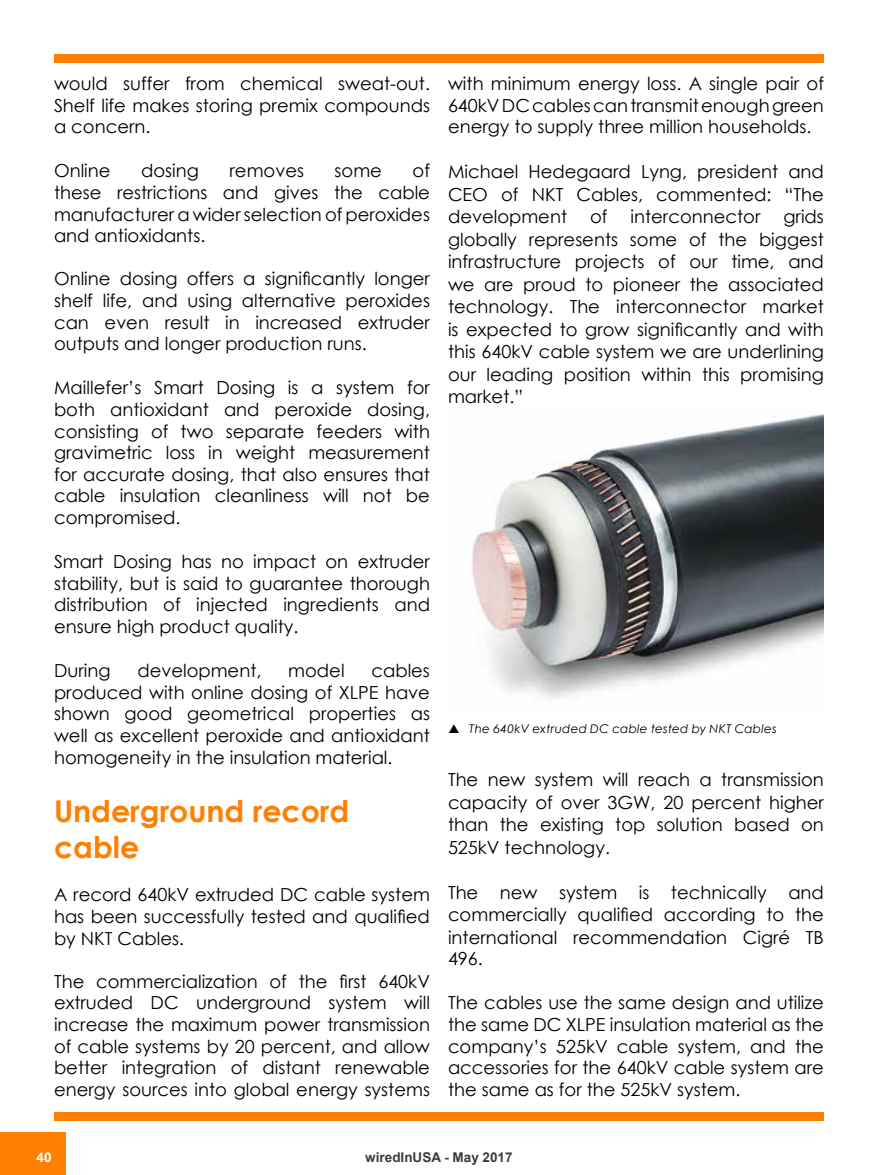
<style>
.page{position:relative;width:878px;height:1175px;background:#fff}
.page>*{position:absolute;margin:0;border:0;box-sizing:border-box;transform-origin:0 0}
.t1{font:700 30px/36px "Century Gothic";color:#ff7f00}
.t2{font:18px/21.6px "Century Gothic";color:#000;text-align:justify}
.t3{font:700 13.5px "Arial";color:#3c3c3b}
.t4{font:700 13.5px "Arial";color:#fff}
.t5{font:italic 12px "Century Gothic";letter-spacing:.02em;color:#000}
</style>
<div class="page">
<div style="left:54px;top:55px;width:770px;height:8px;background:#ff7f00"></div>
<div style="left:54px;top:1112px;width:770px;height:8px;background:#ff7f00"></div>
<img style="left:472px;top:413px;width:352px;height:286px">
<div style="left:0;top:1132px;width:65px;height:42px;background:#ff7f00"></div>
<p class="t2" style="left:54px;top:72px;width:377px">would suffer from chemical sweat-out.<br>Shelf life makes storing premix compounds a concern.</p>
<p class="t2" style="left:54px;top:160px;width:58px">Online</p>
<p class="t2" style="left:141px;top:160px;width:59px">dosing</p>
<p class="t2" style="left:229px;top:160px;width:76px">removes</p>
<p class="t2" style="left:334px;top:160px;width:49px">some</p>
<p class="t2" style="left:54px;top:160px;width:377px;text-indent:358px">of these restrictions and gives the cable manufacturer a wider selection of peroxides and antioxidants.</p>
<p class="t2" style="left:54px;top:268px;width:377px">Online dosing offers a significantly longer shelf life, and using alternative peroxides can even result in increased extruder outputs and longer production runs.</p>
<p class="t2" style="left:54px;top:377px;width:377px">Maillefer’s Smart Dosing is a system for both antioxidant and peroxide dosing, consisting of two separate feeders with gravimetric loss in weight measurement for accurate dosing, that also ensures that cable insulation cleanliness will not be compromised.</p>
<p class="t2" style="left:54px;top:550px;width:377px">Smart Dosing has no impact on extruder stability, but is said to guarantee thorough distribution of injected ingredients and ensure high product quality.</p>
<p class="t2" style="left:54px;top:659px;width:58px">During</p>
<p class="t2" style="left:137px;top:659px;width:126px">development,</p>
<p class="t2" style="left:288px;top:659px;width:58px">model</p>
<p class="t2" style="left:54px;top:659px;width:377px;text-indent:317px">cables produced with online dosing of XLPE have shown good geometrical properties as well as excellent peroxide and antioxidant homogeneity in the insulation material.</p>
<h1 class="t1" style="left:54px;top:792px;width:297px">Underground record cable</h1>
<p class="t2" style="left:54px;top:883px;width:377px">A record 640kV extruded DC cable system has been successfully tested and qualified by NKT Cables.</p>
<p class="t2" style="left:54px;top:970px;width:377px">The commercialization of the first 640kV extruded DC underground system will increase the maximum power transmission of cable systems by 20 percent, and allow better integration of distant renewable energy sources into global energy systems</p>
<p class="t2" style="left:448px;top:72px;width:377px">with minimum energy loss. A single pair of 640kV DC cables can transmit enough green energy to supply three million households.</p>
<p class="t2" style="left:448px;top:160px;width:377px;line-height:22.5px">Michael Hedegaard Lyng, president and CEO of NKT Cables, commented: “The development</p>
<p class="t2" style="left:448px;top:205px;width:377px;line-height:22.5px;text-indent:335px">grids globally represents some of the biggest infrastructure projects of our time, and we are proud to pioneer the associated technology. The interconnector market is expected to grow significantly and with this 640kV cable system we are underlining our leading position within this promising market.”</p>
<p class="t2" style="left:590px;top:206px;width:19px">of</p>
<p class="t2" style="left:630px;top:206px;width:131px">interconnector</p>
<p class="t5" style="left:469px;top:720px;width:309px">The 640kV extruded DC cable tested by NKT Cables</p>
<p class="t2" style="left:448px;top:768px;width:377px;line-height:22.5px">The new system will reach a transmission capacity of over 3GW, 20 percent higher than the existing top solution based on 525kV technology.</p>
<p class="t2" style="left:448px;top:880px;width:377px;line-height:22.2px">The new system is technically and commercially qualified according to the international recommendation Cigré TB 496.</p>
<p class="t2" style="left:448px;top:991px;width:377px">The cables use the same design and utilize the same DC XLPE insulation material as the company’s 525kV cable system, and the accessories for the 640kV cable system are the same as for the 525kV system.</p>
<p class="t4" style="left:37px;top:1148px;width:17px">40</p>
<p class="t3" style="left:365px;top:1148px;width:149px">wiredInUSA - May 2017</p>
</div>
